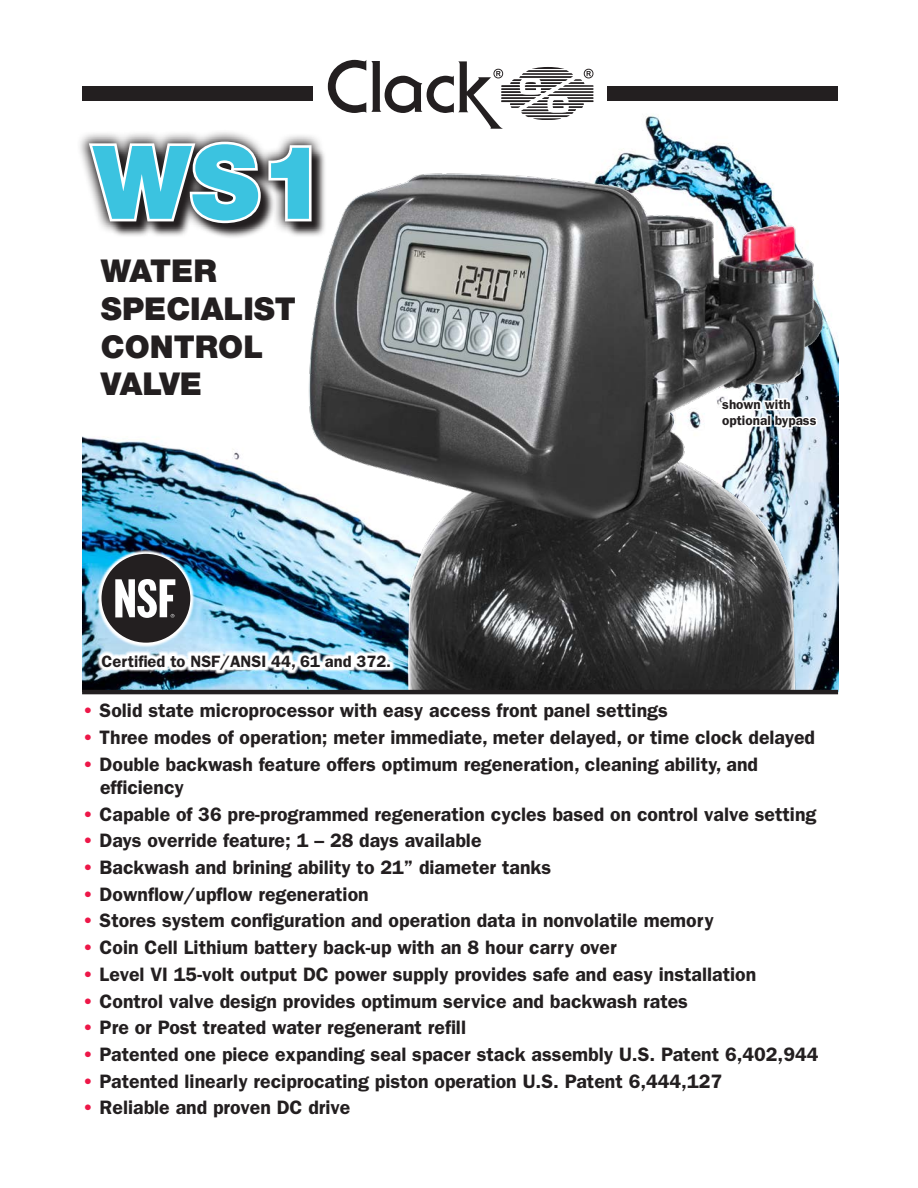
<style>
.page{position:relative;width:918px;height:1188px;background:#fff}
.page>*{position:absolute;margin:0;border:0;box-sizing:border-box;transform-origin:0 0}
.t1{font:900 102px "Helvetica Neue LT Std";color:#3bc3e0}
.t2{font:900 31.5px/37.8px "Helvetica Neue LT Std";color:#231f20}
.t3{font:600 19.5px/23.4px "ITC Franklin Gothic Std";color:#231f20}
.t4{font:600 16.5px "ITC Franklin Gothic Std";color:#231f20}
.t5{font:600 13.5px/16.2px "ITC Franklin Gothic Std";color:#231f20}
.s1{color:#ed1748}
</style>
<div class="page">
<img style="left:82px;top:59px;width:756px;height:631px">
<svg style="left:328px;top:60px;width:266px;height:69px"></svg>
<div style="left:82px;top:86px;width:231px;height:15px;background:#231f20"></div>
<div style="left:607px;top:86px;width:231px;height:15px;background:#231f20"></div>
<svg style="left:80px;top:129px;width:244px;height:106px"></svg>
<svg style="left:85px;top:139px;width:229px;height:294px"></svg>
<img style="left:287px;top:167px;width:541px;height:523px">
<img style="left:97px;top:549px;width:98px;height:98px">
<div style="left:102px;top:554px;width:88px;height:89px;background:#231f20;border-radius:50%"></div>
<svg style="left:115px;top:579px;width:60px;height:39px"></svg>
<img style="left:99px;top:647px;width:293px;height:35px">
<hr style="left:82px;top:690px;width:756px;height:4px;background:#231f20">
<h1 class="t1" style="left:93px;top:122px;width:236px">WS1</h1>
<h2 class="t2" style="left:101px;top:252px;width:196px">WATER<br>SPECIALIST<br>CONTROL<br>VALVE</h2>
<p class="t4" style="left:102px;top:651px;width:291px">Certified to NSF/ANSI 44, 61 and 372.</p>
<p class="t5" style="left:722px;top:396px;width:96px">shown with optional bypass</p>
<p class="t3" style="left:82px;top:699px;width:587px"><span class="s1">•</span> Solid state microprocessor with easy access front panel settings</p>
<p class="t3" style="left:82px;top:726px;width:734px"><span class="s1">•</span> Three modes of operation; meter immediate, meter delayed, or time clock delayed</p>
<p class="t3" style="left:100px;top:752px;width:660px;text-indent:-18px"><span class="s1">•</span> Double backwash feature offers optimum regeneration, cleaning ability, and efficiency</p>
<p class="t3" style="left:82px;top:802px;width:736px"><span class="s1">•</span> Capable of 36 pre-programmed regeneration cycles based on control valve setting</p>
<p class="t3" style="left:82px;top:829px;width:401px"><span class="s1">•</span> Days override feature; 1 – 28 days available</p>
<p class="t3" style="left:82px;top:856px;width:471px"><span class="s1">•</span> Backwash and brining ability to 21” diameter tanks</p>
<p class="t3" style="left:82px;top:882px;width:288px"><span class="s1">•</span> Downflow/upflow regeneration</p>
<p class="t3" style="left:82px;top:909px;width:633px"><span class="s1">•</span> Stores system configuration and operation data in nonvolatile memory</p>
<p class="t3" style="left:82px;top:935px;width:536px"><span class="s1">•</span> Coin Cell Lithium battery back-up with an 8 hour carry over</p>
<p class="t3" style="left:82px;top:963px;width:676px"><span class="s1">•</span> Level VI 15-volt output DC power supply provides safe and easy installation</p>
<p class="t3" style="left:82px;top:989px;width:607px"><span class="s1">•</span> Control valve design provides optimum service and backwash rates</p>
<p class="t3" style="left:82px;top:1016px;width:386px"><span class="s1">•</span> Pre or Post treated water regenerant refill</p>
<p class="t3" style="left:82px;top:1043px;width:738px"><span class="s1">•</span> Patented one piece expanding seal spacer stack assembly U.S. Patent 6,402,944</p>
<p class="t3" style="left:82px;top:1069px;width:642px"><span class="s1">•</span> Patented linearly reciprocating piston operation U.S. Patent 6,444,127</p>
<p class="t3" style="left:82px;top:1096px;width:270px"><span class="s1">•</span> Reliable and proven DC drive</p>
</div>
